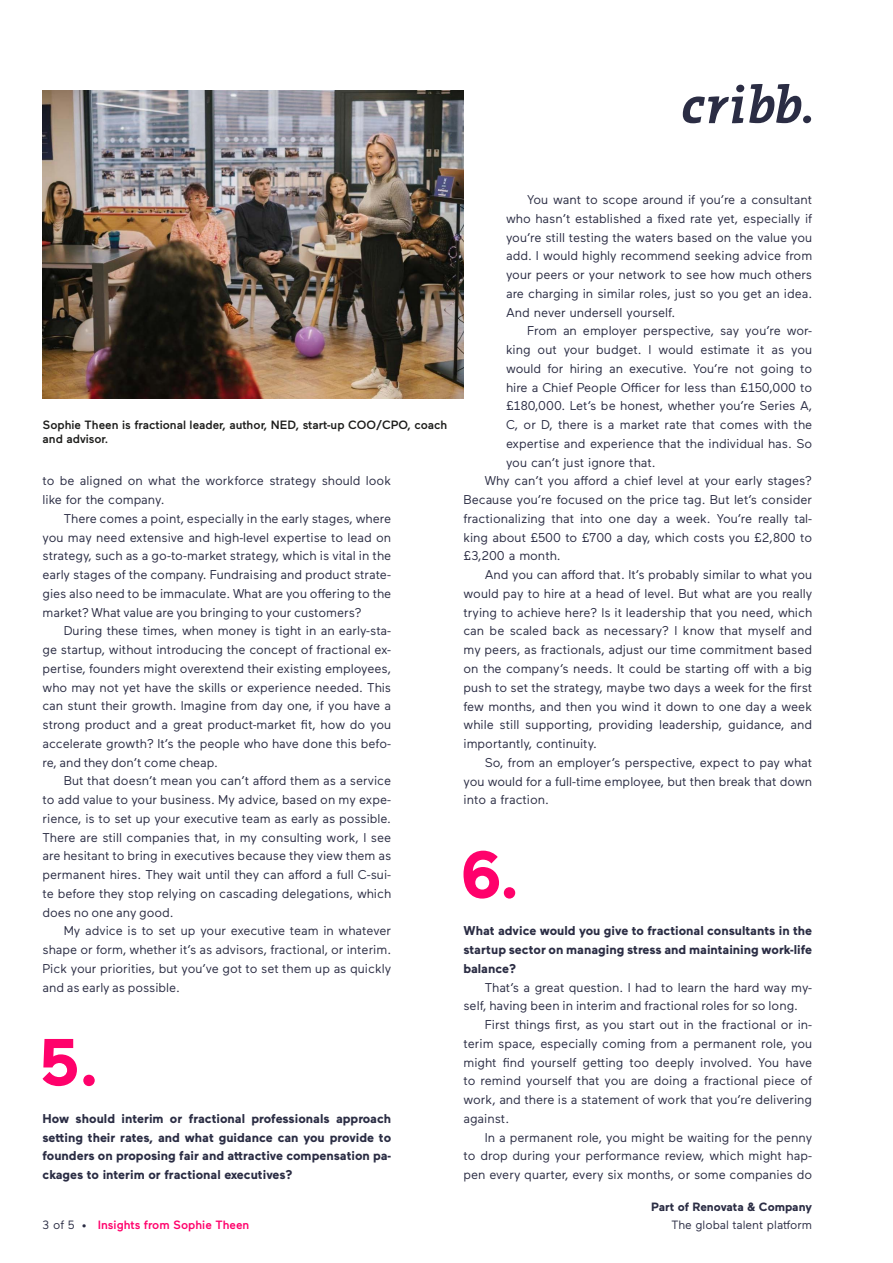
<style>
.page{position:relative;width:893px;height:1263px;background:#fff}
.page>*{position:absolute;margin:0;border:0;box-sizing:border-box;transform-origin:0 0}
.t1{font:700 66.3px "Maax";color:#ff016b}
.t2{font:12.75px/18.8px "Maax";color:#2b2d44;text-align:justify}
.t3{font:700 12.75px/18.8px "Maax";color:#2b2d44;text-align:justify}
.t4{font:500 12px/14.4px "Maax";color:#1d1d1b}
.t5{font:500 12px "Maax";color:#ff016b}
.t6{font:12px "Maax";color:#2b2d44}
.t7{font:700 12px "Maax";color:#2b2d44}
.s1{font-weight:400;color:#2b2d44}
</style>
<div class="page">
<svg style="left:749px;top:84px;width:52px;height:39px"></svg>
<div style="left:803px;top:116px;width:8px;height:7px;background:#2b2d44;border-radius:50%"></div>
<div style="left:736px;top:85px;width:8px;height:7px;background:#2b2d44;border-radius:50%"></div>
<svg style="left:683px;top:96px;width:60px;height:27px"></svg>
<img style="left:43px;top:90px;width:420px;height:309px">
<p class="t4" style="left:43px;top:417px;width:406px">Sophie Theen is fractional leader, author, NED, start-up COO/CPO, coach and advisor.</p>
<p class="t2" style="left:43px;top:471px;width:350px">to be aligned on what the workforce strategy should look like for the company.</p>
<p class="t2" style="left:43px;top:508px;width:350px;text-indent:21px">There comes a point, especially in the early stages, where you may need extensive and high-level expertise to lead on strategy, such as a go-to-market strategy, which is vital in the early stages of the company. Fundraising and product strate&shy;gies also need to be immaculate. What are you offering to the market? What value are you bringing to your customers?</p>
<p class="t2" style="left:43px;top:621px;width:350px;text-indent:21px">During these times, when money is tight in an early-sta&shy;ge startup, without introducing the concept of fractional ex&shy;pertise, founders might overextend their existing employees, who may not yet have the skills or experience needed. This can stunt their growth. Imagine from day one, if you have a strong product and a great product-market fit, how do you accelerate growth? It’s the people who have done this befo&shy;re, and they don’t come cheap.</p>
<p class="t2" style="left:43px;top:771px;width:350px;text-indent:21px">But that doesn’t mean you can’t afford them as a service to add value to your business. My advice, based on my expe&shy;rience, is to set up your executive team as early as possible.<br>There are still companies that, in my consulting work, I see are hesitant to bring in executives because they view them as permanent hires. They wait until they can afford a full C-sui&shy;te before they stop relying on cascading delegations, which does no one any good.</p>
<p class="t2" style="left:43px;top:921px;width:350px;text-indent:21px">My advice is to set up your executive team in whatever shape or form, whether it’s as advisors, fractional, or interim.<br>Pick your priorities, but you’ve got to set them up as quickly and as early as possible.</p>
<h1 class="t1" style="left:39px;top:1018px;width:61px">5.</h1>
<p class="t3" style="left:43px;top:1108px;width:350px">How should interim or fractional professionals approach setting their rates, and what guidance can you provide to founders on proposing fair and attractive compensation pa&shy;ckages to interim or fractional executives?</p>
<p class="t5" style="left:43px;top:1217px;width:208px"><span class="s1">3 of 5 •</span> Insights from Sophie Theen</p>
<p class="t2" style="left:506px;top:190px;width:308px;text-indent:21px">You want to scope around if you’re a consultant who hasn’t established a fixed rate yet, especially if you’re still testing the waters based on the value you add. I would highly recommend seeking advice from your peers or your network to see how much others are charging in similar roles, just so you get an idea.<br>And never undersell yourself.</p>
<p class="t2" style="left:527px;top:321px;width:286px">From an employer perspective, say you’re wor-</p>
<p class="t2" style="left:506px;top:340px;width:308px">king out your budget. I would estimate it as you</p>
<p class="t2" style="left:506px;top:358px;width:308px">would for hiring an executive. You’re not going to</p>
<p class="t2" style="left:506px;top:377px;width:308px">hire a Chief People Officer for less than £150,000 to</p>
<p class="t2" style="left:506px;top:396px;width:308px">£180,000. Let’s be honest, whether you’re Series A,</p>
<p class="t2" style="left:506px;top:415px;width:308px">C, or D, there is a market rate that comes with the</p>
<p class="t2" style="left:506px;top:433px;width:308px">expertise and experience that the individual has. So</p>
<p class="t2" style="left:506px;top:452px;width:151px">you can’t just ignore that.</p>
<p class="t2" style="left:485px;top:471px;width:329px">Why can’t you afford a chief level at your early stages?</p>
<p class="t2" style="left:463px;top:490px;width:350px">Because you’re focused on the price tag. But let’s consider</p>
<p class="t2" style="left:463px;top:508px;width:350px">fractionalizing that into one day a week. You’re really tal-</p>
<p class="t2" style="left:463px;top:527px;width:350px">king about £500 to £700 a day, which costs you £2,800 to</p>
<p class="t2" style="left:463px;top:546px;width:99px">£3,200 a month.</p>
<p class="t2" style="left:485px;top:565px;width:329px">And you can afford that. It’s probably similar to what you</p>
<p class="t2" style="left:463px;top:583px;width:350px">would pay to hire at a head of level. But what are you really</p>
<p class="t2" style="left:463px;top:602px;width:350px">trying to achieve here? Is it leadership that you need, which</p>
<p class="t2" style="left:463px;top:621px;width:350px">can be scaled back as necessary? I know that myself and</p>
<p class="t2" style="left:463px;top:640px;width:350px">my peers, as fractionals, adjust our time commitment based</p>
<p class="t2" style="left:463px;top:658px;width:350px">on the company’s needs. It could be starting off with a big</p>
<p class="t2" style="left:463px;top:677px;width:350px">push to set the strategy, maybe two days a week for the first</p>
<p class="t2" style="left:463px;top:696px;width:350px">few months, and then you wind it down to one day a week</p>
<p class="t2" style="left:463px;top:715px;width:350px">while still supporting, providing leadership, guidance, and</p>
<p class="t2" style="left:463px;top:734px;width:135px">importantly, continuity.</p>
<p class="t2" style="left:485px;top:752px;width:329px">So, from an employer’s perspective, expect to pay what</p>
<p class="t2" style="left:463px;top:771px;width:350px">you would for a full-time employee, but then break that down</p>
<p class="t2" style="left:463px;top:790px;width:87px">into a fraction.</p>
<h1 class="t1" style="left:460px;top:831px;width:60px">6.</h1>
<p class="t3" style="left:463px;top:921px;width:350px">What advice would you give to fractional consultants in the startup sector on managing stress and maintaining work-life balance?</p>
<p class="t2" style="left:463px;top:977px;width:350px;text-indent:21px">That’s a great question. I had to learn the hard way my&shy;self, having been in interim and fractional roles for so long.</p>
<p class="t2" style="left:463px;top:1015px;width:350px;text-indent:21px">First things first, as you start out in the fractional or in&shy;terim space, especially coming from a permanent role, you might find yourself getting too deeply involved. You have to remind yourself that you are doing a fractional piece of work, and there is a statement of work that you’re delivering against.</p>
<p class="t2" style="left:463px;top:1127px;width:350px;text-indent:21px">In a permanent role, you might be waiting for the penny to drop during your performance review, which might hap&shy;pen every quarter, every six months, or some companies do</p>
<p class="t7" style="left:651px;top:1199px;width:163px">Part of Renovata &amp; Company</p>
<p class="t6" style="left:671px;top:1217px;width:142px">The global talent platform</p>
</div>
